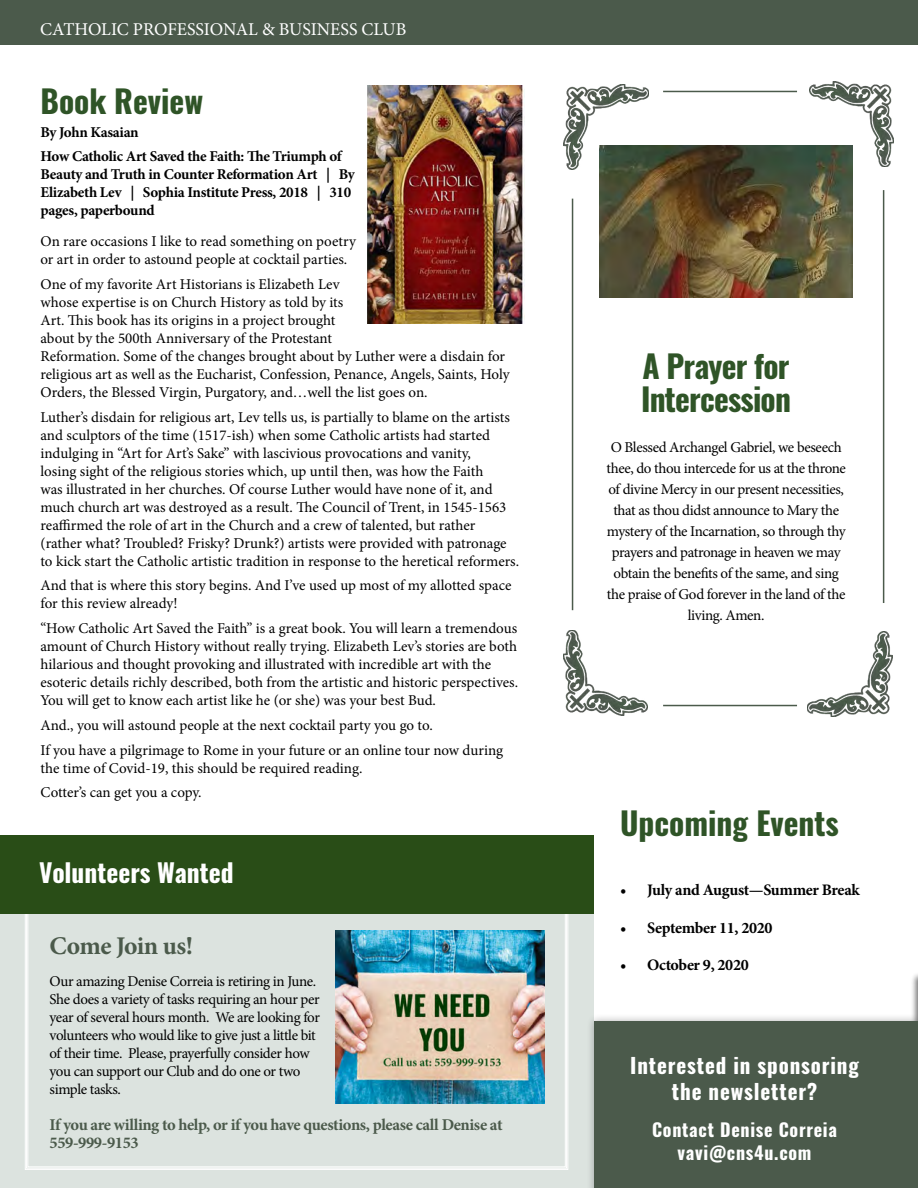
<style>
.page{position:relative;width:918px;height:1188px;background:#fff}
.page>*{position:absolute;margin:0;border:0;box-sizing:border-box;transform-origin:0 0}
.t1{font:700 31.5px "Oswald";color:#2f5427}
.t2{font:700 31.5px/33px "Oswald";letter-spacing:-.025em;color:#2f5427}
.t3{font:700 25.5px "Oswald";color:#fff}
.t4{font:700 25.5px "Minion Pro";letter-spacing:-.02em;color:#4b5a4b}
.t5{font:700 21px/25.5px "Oswald";letter-spacing:.04em;color:#fff;text-align:center}
.t6{font:700 18px/22.5px "Oswald";letter-spacing:.04em;color:#fff;text-align:center}
.t7{font:18px "Minion Pro";letter-spacing:-.005em;color:#fff}
.t8{font:700 16.5px/18px "Minion Pro";letter-spacing:-.025em;color:#4b5a4b}
.t9{font:700 16.05px "Minion Pro";letter-spacing:-.02em;color:#000}
.t10{font:15px/18px "Minion Pro";letter-spacing:-.005em;color:#000}
.t11{font:15px/21px "Minion Pro";letter-spacing:-.03em;color:#000;text-align:center}
.t12{font:15px/18px "Minion Pro";letter-spacing:-.025em;color:#000}
.t13{font:700 15px/18px "Minion Pro";letter-spacing:-.02em;color:#000}
</style>
<div class="page">
<div style="left:0;top:0;width:918px;height:45px;background:#4b5a4b"></div>
<div style="left:911px;top:972px;width:7px;height:216px;background:#000;opacity:.53"></div>
<hr style="left:917px;top:979px;width:1px;height:209px;background:#fff">
<img style="left:368px;top:85px;width:157px;height:239px">
<img style="left:809px;top:82px;width:85px;height:85px">
<img style="left:808px;top:631px;width:85px;height:85px">
<img style="left:563px;top:84px;width:85px;height:85px">
<hr style="left:663px;top:91px;width:134px;height:1px;background:#4b5a4b">
<hr style="left:663px;top:705px;width:134px;height:1px;background:#4b5a4b">
<hr style="left:572px;top:199px;width:1px;height:411px;background:#4b5a4b">
<img style="left:563px;top:630px;width:85px;height:85px">
<img style="left:600px;top:146px;width:252px;height:151px">
<hr style="left:883px;top:190px;width:1px;height:413px;background:#4b5a4b">
<div style="left:0;top:880px;width:594px;height:308px;background:#dce3df"></div>
<div style="left:586px;top:1013px;width:332px;height:175px;background:#000;opacity:.3"></div>
<div style="left:594px;top:1021px;width:324px;height:167px;background:#4b5a4b"></div>
<svg style="left:25px;top:914px;width:543px;height:256px"></svg>
<div style="left:0;top:835px;width:594px;height:79px;background:#294d17"></div>
<img style="left:335px;top:931px;width:210px;height:172px">
<p class="t7" style="left:40px;top:17px;width:368px">CATHOLIC PROFESSIONAL &amp; BUSINESS CLUB</p>
<h1 class="t1" style="left:40px;top:79px;width:164px">Book Review</h1>
<p class="t13" style="left:40px;top:119px;width:303px;line-height:24.8px">By John Kasaian<br>How Catholic Art Saved the Faith: The Triumph of</p>
<p class="t13" style="left:40px;top:165px;width:316px">Beauty and Truth in Counter Reformation Art | By<br>Elizabeth Lev | Sophia Institute Press, 2018 | 310 pages, paperbound</p>
<p class="t10" style="left:40px;top:232px;width:317px">On rare occasions I like to read something on poetry or art in order to astound people at cocktail parties.</p>
<p class="t10" style="left:40px;top:275px;width:471px">One of my favorite Art Historians is Elizabeth Lev<br>whose expertise is on Church History as told by its<br>Art. This book has its origins in a project brought<br>about by the 500th Anniversary of the Protestant<br>Reformation. Some of the changes brought about by Luther were a disdain for religious art as well as the Eucharist, Confession, Penance, Angels, Saints, Holy Orders, the Blessed Virgin, Purgatory, and…well the list goes on.</p>
<p class="t10" style="left:40px;top:408px;width:480px">Luther’s disdain for religious art, Lev tells us, is partially to blame on the artists and sculptors of the time (1517-ish) when some Catholic artists had started indulging in “Art for Art’s Sake” with lascivious provocations and vanity,<br>losing sight of the religious stories which, up until then, was how the Faith<br>was illustrated in her churches. Of course Luther would have none of it, and much church art was destroyed as a result. The Council of Trent, in 1545-1563 reaffirmed the role of art in the Church and a crew of talented, but rather (rather what? Troubled? Frisky? Drunk?) artists were provided with patronage to kick start the Catholic artistic tradition in response to the heretical reformers.</p>
<p class="t10" style="left:40px;top:577px;width:472px">And that is where this story begins. And I’ve used up most of my allotted space for this review already!</p>
<p class="t10" style="left:40px;top:619px;width:479px">“How Catholic Art Saved the Faith” is a great book. You will learn a tremendous amount of Church History without really trying. Elizabeth Lev’s stories are both hilarious and thought provoking and illustrated with incredible art with the esoteric details richly described, both from the artistic and historic perspectives.<br>You will get to know each artist like he (or she) was your best Bud.</p>
<p class="t10" style="left:40px;top:713px;width:464px;line-height:24.8px">And., you will astound people at the next cocktail party you go to.<br>If you have a pilgrimage to Rome in your future or an online tour now during</p>
<p class="t10" style="left:40px;top:755px;width:324px;line-height:24.8px">the time of Covid-19, this should be required reading.<br>Cotter’s can get you a copy.</p>
<h2 class="t3" style="left:39px;top:855px;width:196px">Volunteers Wanted</h2>
<h2 class="t4" style="left:50px;top:928px;width:145px">Come Join us!</h2>
<p class="t12" style="left:50px;top:972px;width:272px">Our amazing Denise Correia is retiring in June.<br>She does a variety of tasks requiring an hour per year of several hours month. We are looking for volunteers who would like to give just a little bit of their time. Please, prayerfully consider how you can support our Club and do one or two simple tasks.</p>
<p class="t8" style="left:50px;top:1116px;width:455px">If you are willing to help, or if you have questions, please call Denise at<br>559-999-9153</p>
<h1 class="t2" style="left:641px;top:350px;width:151px">A Prayer for<br>Intercession</h1>
<p class="t11" style="left:606px;top:437px;width:241px">O Blessed Archangel Gabriel, we beseech thee, do thou intercede for us at the throne of divine Mercy in our present necessities, that as thou didst announce to Mary the mystery of the Incarnation, so through thy prayers and patronage in heaven we may obtain the benefits of the same, and sing the praise of God forever in the land of the living. Amen.</p>
<h1 class="t1" style="left:620px;top:801px;width:220px">Upcoming Events</h1>
<p class="t9" style="left:620px;top:879px;width:241px">• July and August—Summer Break</p>
<p class="t9" style="left:620px;top:916px;width:154px">• September 11, 2020</p>
<p class="t9" style="left:620px;top:954px;width:130px">• October 9, 2020</p>
<h3 class="t5" style="left:630px;top:1054px;width:230px">Interested in sponsoring the newsletter?</h3>
<p class="t6" style="left:652px;top:1119px;width:186px">Contact Denise Correia vavi@cns4u.com</p>
</div>
